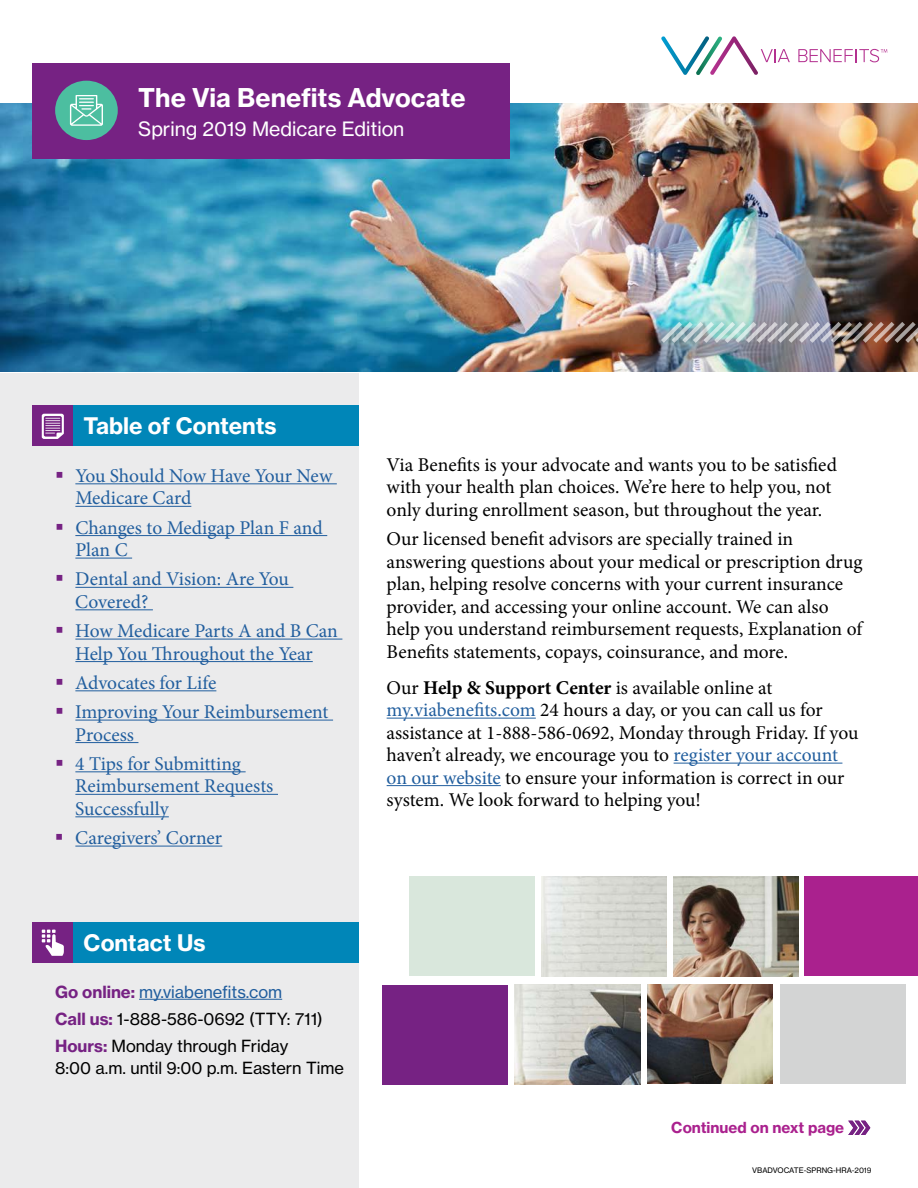
<style>
.page{position:relative;width:918px;height:1188px;background:#fff}
.page>*{position:absolute;margin:0;border:0;box-sizing:border-box;transform-origin:0 0}
.t1{font:25.5px "N Haas Grotesk TX Std 75 Bd";color:#fff}
.t2{font:22.5px "N Haas Grotesk TX Std 75 Bd";color:#fff}
.t3{font:19.5px/22.5px "Minion Pro";letter-spacing:-.005em;color:#000}
.t4{font:19.5px/22.5px "Minion Pro";letter-spacing:-.005em;color:#215e9e}
.t5{font:19.5px "N Haas Grotesk TX Std 55 Rg";color:#fff}
.t6{font:16.5px/27px "N Haas Grotesk TX Std 55 Rg";color:#000}
.t7{font:15px "N Haas Grotesk TX Std 75 Bd";color:#aa218e}
.t8{font:7.5px "N Haas Grotesk TX Std 55 Rg";color:#000}
.s1{font-family:"N Haas Grotesk TX Std 75 Bd";color:#762283}
.s2{color:#215e9e}
.s3{font-weight:700}
</style>
<div class="page">
<hr style="left:387px;top:718px;width:149px;height:1px;background:#215e9e">
<hr style="left:674px;top:763px;width:168px;height:1px;background:#215e9e">
<hr style="left:387px;top:785px;width:114px;height:1px;background:#215e9e">
<div style="left:0;top:373px;width:359px;height:508px;background:#ebebec"></div>
<div style="left:33px;top:405px;width:326px;height:41px;background:#0086b8"></div>
<hr style="left:75px;top:483px;width:262px;height:1px;background:#215e9e">
<hr style="left:75px;top:506px;width:116px;height:1px;background:#215e9e">
<hr style="left:75px;top:535px;width:252px;height:1px;background:#215e9e">
<hr style="left:75px;top:558px;width:57px;height:1px;background:#215e9e">
<hr style="left:75px;top:587px;width:218px;height:1px;background:#215e9e">
<hr style="left:75px;top:609px;width:78px;height:1px;background:#215e9e">
<hr style="left:75px;top:639px;width:267px;height:1px;background:#215e9e">
<hr style="left:75px;top:661px;width:238px;height:1px;background:#215e9e">
<hr style="left:75px;top:690px;width:141px;height:1px;background:#215e9e">
<hr style="left:75px;top:720px;width:258px;height:1px;background:#215e9e">
<hr style="left:75px;top:742px;width:63px;height:1px;background:#215e9e">
<hr style="left:75px;top:771px;width:171px;height:1px;background:#215e9e">
<hr style="left:75px;top:794px;width:203px;height:1px;background:#215e9e">
<hr style="left:75px;top:816px;width:94px;height:1px;background:#215e9e">
<hr style="left:75px;top:846px;width:147px;height:1px;background:#215e9e">
<svg style="left:798px;top:49px;width:89px;height:13px"></svg>
<svg style="left:661px;top:36px;width:129px;height:39px"></svg>
<img style="left:0;top:104px;width:918px;height:268px">
<img style="left:657px;top:318px;width:261px;height:29px">
<div style="left:0;top:875px;width:359px;height:313px;background:#ebebec"></div>
<div style="left:33px;top:922px;width:326px;height:41px;background:#0086b8"></div>
<hr style="left:139px;top:999px;width:143px;height:1px;background:#215e9e">
<div style="left:33px;top:405px;width:40px;height:41px;background:#762283"></div>
<div style="left:33px;top:922px;width:40px;height:41px;background:#762283"></div>
<div style="left:805px;top:876px;width:113px;height:100px;background:#aa218e"></div>
<div style="left:382px;top:985px;width:126px;height:99px;background:#762283"></div>
<div style="left:409px;top:876px;width:126px;height:100px;background:#d9e7dc"></div>
<div style="left:780px;top:984px;width:125px;height:100px;background:#d3d4d4"></div>
<img style="left:674px;top:877px;width:125px;height:99px">
<img style="left:647px;top:984px;width:126px;height:99px">
<img style="left:515px;top:984px;width:125px;height:100px">
<svg style="left:42px;top:414px;width:22px;height:25px"></svg>
<svg style="left:42px;top:930px;width:22px;height:26px"></svg>
<svg style="left:848px;top:1121px;width:22px;height:14px"></svg>
<div style="left:33px;top:63px;width:477px;height:96px;background:#762283"></div>
<div style="left:55px;top:81px;width:63px;height:59px;background:#4cbea0;border-radius:50%"></div>
<svg style="left:70px;top:95px;width:33px;height:31px"></svg>
<h1 class="t1" style="left:138px;top:81px;width:329px">The Via Benefits Advocate</h1>
<p class="t5" style="left:138px;top:117px;width:268px">Spring 2019 Medicare Edition</p>
<p class="t2" style="left:84px;top:412px;width:195px">Table of Contents</p>
<p class="t4" style="left:75px;top:465px;width:259px">You Should Now Have Your New<br>Medicare Card</p>
<p class="t4" style="left:75px;top:516px;width:249px">Changes to Medigap Plan F and<br>Plan C</p>
<p class="t4" style="left:75px;top:568px;width:215px">Dental and Vision: Are You<br>Covered?</p>
<p class="t4" style="left:75px;top:620px;width:264px">How Medicare Parts A and B Can<br>Help You Throughout the Year</p>
<p class="t4" style="left:75px;top:668px;width:255px;line-height:29.2px">Advocates for Life<br>Improving Your Reimbursement</p>
<p class="t4" style="left:75px;top:720px;width:167px;line-height:29.2px">Process<br>4 Tips for Submitting</p>
<p class="t4" style="left:75px;top:775px;width:200px">Reimbursement Requests<br>Successfully</p>
<p class="t4" style="left:75px;top:827px;width:148px">Caregivers’ Corner</p>
<p class="t2" style="left:84px;top:928px;width:123px">Contact Us</p>
<p class="t6" style="left:55px;top:978px;width:269px"><span class="s1">Go online:</span> <span class="s2">my.viabenefits.com<br></span><span class="s1">Call us:</span> 1-888-586-0692 (TTY: 711)<br><span class="s1">Hours:</span> Monday through Friday</p>
<p class="t6" style="left:55px;top:1055px;width:290px">8:00 a.m. until 9:00 p.m. Eastern Time</p>
<p class="t3" style="left:387px;top:454px;width:452px">Via Benefits is your advocate and wants you to be satisfied with your health plan choices. We’re here to help you, not only during enrollment season, but throughout the year.</p>
<p class="t3" style="left:387px;top:528px;width:477px">Our licensed benefit advisors are specially trained in answering questions about your medical or prescription drug plan, helping resolve concerns with your current insurance provider, and accessing your online account. We can also help you understand reimbursement requests, Explanation of Benefits statements, copays, coinsurance, and more.</p>
<p class="t3" style="left:387px;top:676px;width:473px">Our <span class="s3">Help &amp; Support Center</span> is available online at <span class="s2">my.viabenefits.com</span> 24 hours a day, or you can call us for assistance at 1-888-586-0692, Monday through Friday. If you haven’t already, we encourage you to <span class="s2">register your account on our website</span> to ensure your information is correct in our system. We look forward to helping you!</p>
<p class="t7" style="left:671px;top:1118px;width:174px">Continued on next page</p>
<p class="t8" style="left:752px;top:1166px;width:121px">VBADVOCATE-SPRNG-HRA-2019</p>
</div>
